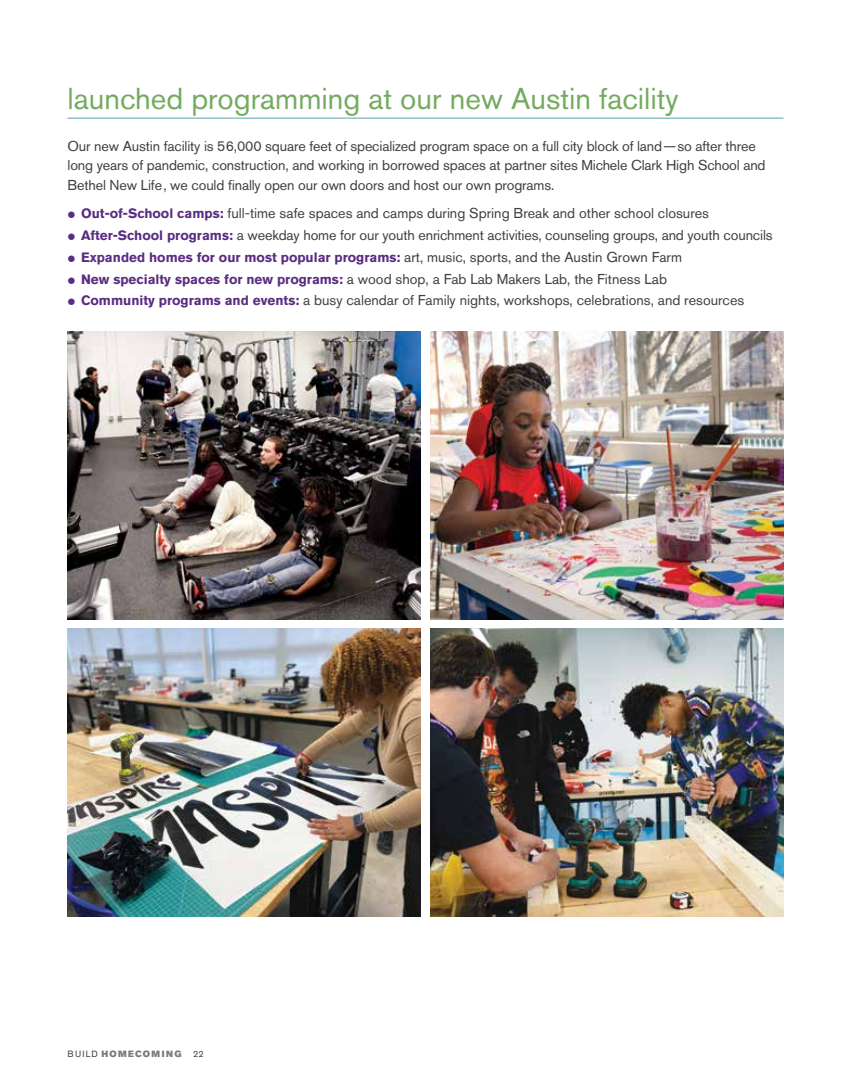
<style>
.page{position:relative;width:851px;height:1080px;background:#fff}
.page>*{position:absolute;margin:0;border:0;box-sizing:border-box;transform-origin:0 0}
.t1{font:30px "Akzidenz Grotesk Pro";color:#74ab60}
.t2{font:14.25px/19.5px "Akzidenz Grotesk Pro";letter-spacing:-.01em;color:#403f3b}
.t3{font:700 13.5px "Akzidenz Grotesk Pro";color:#5b2d82}
.t4{font:9px "Akzidenz Grotesk Pro Super";letter-spacing:.14em;color:#7b7c77}
.t5{font:9px "Akzidenz Grotesk Pro";color:#403f3b}
.s1{font-weight:700;font-size:13.5px;color:#5b2d82}
.s2{font-weight:400;font-size:14.25px;color:#403f3b}
.s3{font-family:"Akzidenz Grotesk Pro";color:#403f3b}
</style>
<div class="page">
<hr style="left:68px;top:118px;width:715px;height:1px;background:#56a4b1">
<img style="left:68px;top:628px;width:353px;height:288px">
<img style="left:68px;top:332px;width:353px;height:288px">
<img style="left:430px;top:332px;width:353px;height:288px">
<img style="left:430px;top:628px;width:353px;height:288px">
<h1 class="t1" style="left:68px;top:79px;width:612px">launched programming at our new Austin facility</h1>
<p class="t2" style="left:68px;top:136px;width:699px">Our new Austin facility is 56,000 square feet of specialized program space on a full city block of land—so after three long years of pandemic, construction, and working in borrowed spaces at partner sites Michele Clark High School and<br>Bethel New Life, we could finally open our own doors and host our own programs.</p>
<p class="t2" style="left:81px;top:202px;width:693px;line-height:21.8px"><span class="s1">Out-of-School camps:</span> full-time safe spaces and camps during Spring Break and other school closures<br><span class="s1">After-School programs:</span> a weekday home for our youth enrichment activities, counseling groups, and youth councils</p>
<p class="t3" style="left:81px;top:248px;width:602px">Expanded homes for our most popular programs: <span class="s2">art, music, sports, and the Austin Grown Farm</span></p>
<p class="t2" style="left:81px;top:268px;width:664px;line-height:21.8px"><span class="s1">New specialty spaces for new programs:</span> a wood shop, a Fab Lab Makers Lab, the Fitness Lab<br><span class="s1">Community programs and events:</span> a busy calendar of Family nights, workshops, celebrations, and resources</p>
<p class="t4" style="left:68px;top:1048px;width:115px"><span class="s3">BUILD</span> HOMECOMING</p>
<p class="t5" style="left:193px;top:1048px;width:12px">22</p>
</div>
